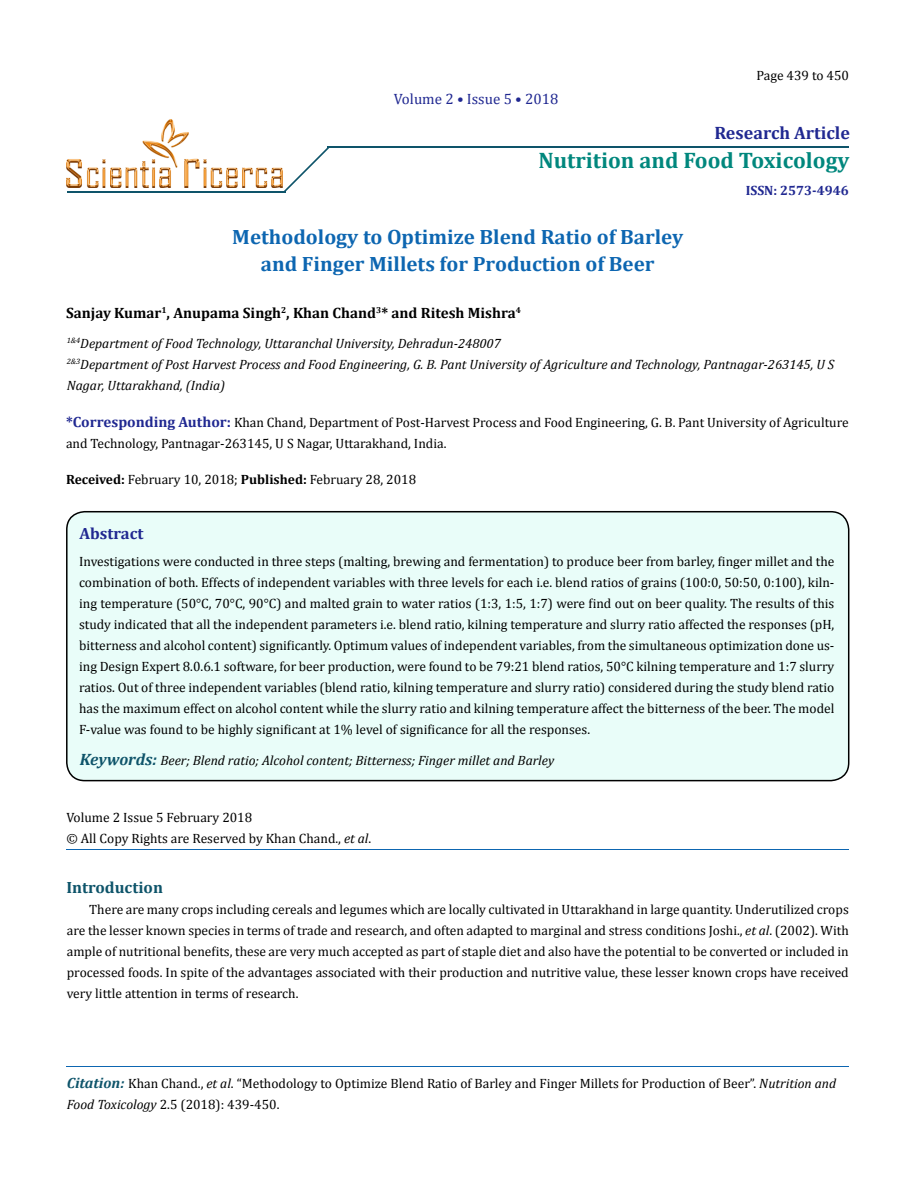
<style>
.page{position:relative;width:917px;height:1190px;background:#fff}
.page>*{position:absolute;margin:0;border:0;box-sizing:border-box;transform-origin:0 0}
.t1{font:700 22.5px "Cambria";color:#00877d}
.t2{font:700 20.85px/27px "Cambria";color:#0d66b1;text-align:center}
.t3{font:700 18px "Cambria";color:#202891}
.t4{font:700 16.35px "Cambria";color:#0e546a}
.t5{font:700 16.35px "Cambria";color:#202891}
.t6{font:700 15px "Cambria";color:#000}
.t7{font:15px "Cambria";color:#202891}
.t8{font:13.5px/21px "Cambria";color:#000}
.t9{font:italic 13.5px/21px "Cambria";color:#000}
.t10{font:700 13.5px "Cambria";color:#202891}
.s1{font-weight:700;font-size:14.85px;color:#202891}
.s2{font-weight:700}
.s3{font-weight:700;font-size:16.5px;color:#0e546a}
.s4{font-style:italic}
.s5{font-weight:700;font-style:italic;font-size:14.85px;color:#0e546a}
</style>
<div class="page">
<div style="left:67px;top:512px;width:781px;height:268px;background:#e9fdf9;border-radius:18px"></div>
<div style="left:66px;top:511px;width:783px;height:270px;border:2px solid #000;border-radius:18px"></div>
<hr style="left:327px;top:146px;width:521px;height:2px;background:#0e546a">
<hr style="left:67px;top:191px;width:218px;height:2px;background:#0e546a">
<svg style="left:284px;top:148px;width:45px;height:45px"></svg>
<hr style="left:67px;top:1066px;width:781px;height:1px;background:#0d66b1">
<img style="left:67px;top:119px;width:216px;height:68px">
<hr style="left:66px;top:849px;width:782px;height:1px;background:#0d66b1">
<p class="t7" style="left:394px;top:90px;width:166px">Volume 2 • Issue 5 • 2018</p>
<p class="t8" style="left:756px;top:64px;width:94px">Page 439 to 450</p>
<h3 class="t3" style="left:714px;top:121px;width:137px">Research Article</h3>
<h1 class="t1" style="left:538px;top:147px;width:312px">Nutrition and Food Toxicology</h1>
<h2 class="t2" style="left:232px;top:222px;width:452px">Methodology to Optimize Blend Ratio of Barley and Finger Millets for Production of Beer</h2>
<p class="t10" style="left:745px;top:183px;width:104px">ISSN: 2573-4946</p>
<p class="t6" style="left:66px;top:303px;width:456px">Sanjay Kumar<sup>1</sup>, Anupama Singh<sup>2</sup>, Khan Chand<sup>3</sup>* and Ritesh Mishra<sup>4</sup></p>
<p class="t9" style="left:67px;top:332px;width:769px"><sup>1&amp;4</sup>Department of Food Technology, Uttaranchal University, Dehradun-248007<br><sup>2&amp;3</sup>Department of Post Harvest Process and Food Engineering, G. B. Pant University of Agriculture and Technology, Pantnagar-263145, U S<br>Nagar, Uttarakhand, (India)</p>
<p class="t8" style="left:66px;top:411px;width:784px"><span class="s1">*Corresponding Author:</span> Khan Chand, Department of Post-Harvest Process and Food Engineering, G. B. Pant University of Agriculture and Technology, Pantnagar-263145, U S Nagar, Uttarakhand, India.</p>
<p class="t8" style="left:66px;top:469px;width:351px"><span class="s2">Received:</span> February 10, 2018; <span class="s2">Published:</span> February 28, 2018</p>
<p class="t5" style="left:80px;top:523px;width:65px">Abstract</p>
<p class="t8" style="left:79px;top:550px;width:757px;text-align:justify">Investigations were conducted in three steps (malting, brewing and fermentation) to produce beer from barley, finger millet and the combination of both. Effects of independent variables with three levels for each i.e. blend ratios of grains (100:0, 50:50, 0:100), kiln&shy;ing temperature (50°C, 70°C, 90°C) and malted grain to water ratios (1:3, 1:5, 1:7) were find out on beer quality. The results of this study indicated that all the independent parameters i.e. blend ratio, kilning temperature and slurry ratio affected the responses (pH, bitterness and alcohol content) significantly. Optimum values of independent variables, from the simultaneous optimization done us&shy;ing Design Expert 8.0.6.1 software, for beer production, were found to be 79:21 blend ratios, 50°C kilning temperature and 1:7 slurry ratios. Out of three independent variables (blend ratio, kilning temperature and slurry ratio) considered during the study blend ratio has the maximum effect on alcohol content while the slurry ratio and kilning temperature affect the bitterness of the beer. The model F-value was found to be highly significant at 1% level of significance for all the responses.</p>
<p class="t9" style="left:80px;top:749px;width:476px"><span class="s3">Keywords:</span> Beer; Blend ratio; Alcohol content; Bitterness; Finger millet and Barley</p>
<p class="t8" style="left:66px;top:806px;width:306px">Volume 2 Issue 5 February 2018<br>© All Copy Rights are Reserved by Khan Chand., <span class="s4">et al</span>.</p>
<p class="t4" style="left:66px;top:877px;width:98px">Introduction</p>
<p class="t8" style="left:67px;top:898px;width:783px;text-align:justify;text-indent:23px">There are many crops including cereals and legumes which are locally cultivated in Uttarakhand in large quantity. Underutilized crops are the lesser known species in terms of trade and research, and often adapted to marginal and stress conditions Joshi., <span class="s4">et al</span>. (2002). With ample of nutritional benefits, these are very much accepted as part of staple diet and also have the potential to be converted or included in processed foods. In spite of the advantages associated with their production and nutritive value, these lesser known crops have received very little attention in terms of research.</p>
<p class="t8" style="left:67px;top:1072px;width:770px"><span class="s5">Citation:</span> Khan Chand., <span class="s4">et al</span>. “Methodology to Optimize Blend Ratio of Barley and Finger Millets for Production of Beer”. <span class="s4">Nutrition and<br>Food Toxicology</span> 2.5 (2018): 439-450.</p>
</div>
